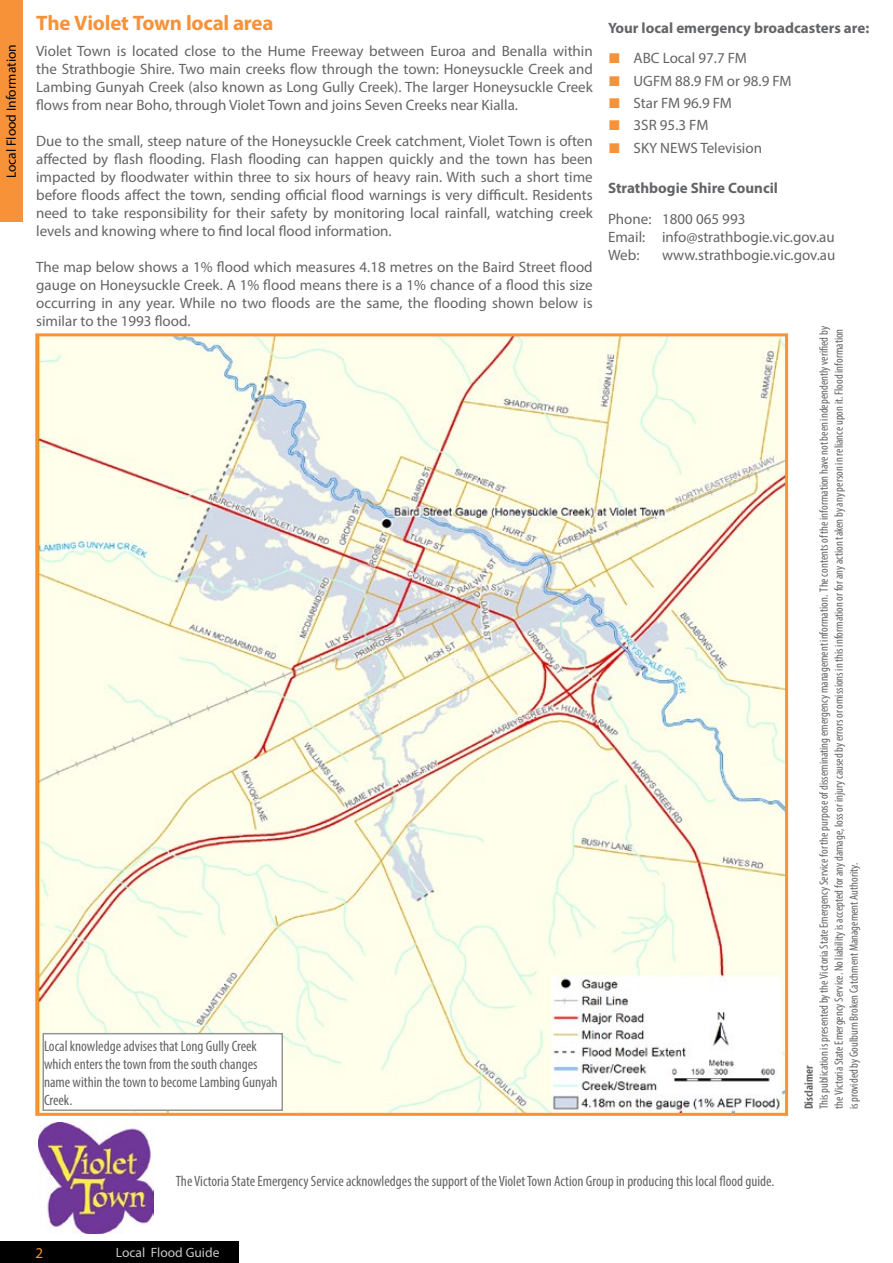
<style>
.page{position:relative;width:893px;height:1263px;background:#fff}
.page>*{position:absolute;margin:0;border:0;box-sizing:border-box;transform-origin:0 0}
.t1{font:700 21px "Myriad Pro";letter-spacing:-.01em;color:#f79239}
.t2{font:15px/18px "Myriad Pro";color:#636466;text-align:justify}
.t3{font:condensed 15px/18px "Myriad Pro";color:#636466}
.t4{font:700 15px "Myriad Pro";color:#636466}
.t5{font:15px "Myriad Pro";color:#f79239}
.t6{font:13.5px "Myriad Pro";color:#000}
.t7{font:13.5px "Myriad Pro";color:#c7c8ca}
.t8{font:condensed 12px/15px "Myriad Pro";color:#636466}
.t9{font:700 condensed 12px "Myriad Pro";letter-spacing:.005em;color:#636466}
.s1{font-family:"Arial";font-size:21px;color:#f79239}
</style>
<div class="page">
<div style="left:0;top:0;width:23px;height:221px;background:#f79239"></div>
<div style="left:0;top:1241px;width:238px;height:22px;background:#000"></div>
<img style="left:39px;top:337px;width:745px;height:775px">
<div style="left:35px;top:333px;width:753px;height:783px;border:3px solid #f79239"></div>
<div style="left:43px;top:1034px;width:239px;height:76px;background:#fff"></div>
<div style="left:43px;top:1033px;width:240px;height:78px;border:2px solid #939598"></div>
<img style="left:38px;top:1122px;width:116px;height:112px">
<p class="t6" style="left:3px;top:178px;width:135px;rotate:-90deg">Local Flood Information</p>
<h1 class="t1" style="left:36px;top:9px;width:239px">The Violet Town local area</h1>
<p class="t2" style="left:36px;top:42px;width:558px">Violet Town is located close to the Hume Freeway between Euroa and Benalla within the Strathbogie Shire. Two main creeks flow through the town: Honeysuckle Creek and Lambing Gunyah Creek (also known as Long Gully Creek). The larger Honeysuckle Creek flows from near Boho, through Violet Town and joins Seven Creeks near Kialla.</p>
<p class="t2" style="left:36px;top:132px;width:558px">Due to the small, steep nature of the Honeysuckle Creek catchment, Violet Town is often affected by flash flooding. Flash flooding can happen quickly and the town has been impacted by floodwater within three to six hours of heavy rain. With such a short time before floods affect the town, sending official flood warnings is very difficult. Residents need to take responsibility for their safety by monitoring local rainfall, watching creek levels and knowing where to find local flood information.</p>
<p class="t2" style="left:36px;top:258px;width:558px">The map below shows a 1% flood which measures 4.18 metres on the Baird Street flood gauge on Honeysuckle Creek. A 1% flood means there is a 1% chance of a flood this size occurring in any year. While no two floods are the same, the flooding shown below is similar to the 1993 flood.</p>
<p class="t3" style="left:44px;top:1036px;width:235px">Local knowledge advises that Long Gully Creek which enters the town from the south changes name within the town to become Lambing Gunyah Creek.</p>
<p class="t4" style="left:608px;top:18px;width:263px">Your local emergency broadcasters are:</p>
<p class="t2" style="left:608px;top:49px;width:140px"><span class="s1">■</span> ABC Local 97.7 FM</p>
<p class="t2" style="left:608px;top:71px;width:185px"><span class="s1">■</span> UGFM 88.9 FM or 98.9 FM</p>
<p class="t2" style="left:608px;top:94px;width:125px"><span class="s1">■</span> Star FM 96.9 FM</p>
<p class="t2" style="left:608px;top:116px;width:102px"><span class="s1">■</span> 3SR 95.3 FM</p>
<p class="t2" style="left:608px;top:138px;width:155px"><span class="s1">■</span> SKY NEWS Television</p>
<p class="t4" style="left:608px;top:178px;width:172px">Strathbogie Shire Council</p>
<p class="t2" style="left:608px;top:209px;width:228px;text-align:left">Phone: 1800 065 993<br>Email: info@strathbogie.vic.gov.au<br>Web:</p>
<p class="t2" style="left:662px;top:245px;width:175px">www.strathbogie.vic.gov.au</p>
<p class="t8" style="left:816px;top:1109px;width:785px;rotate:-90deg">This publication is presented by the Victoria State Emergency Service for the purpose of disseminating emergency management information. The contents of the information have not been independently verified by the Victoria State Emergency Service. No liability is accepted for any damage, loss or injury caused by errors or omissions in this information or for any action taken by any person in reliance upon it. Flood information is provided by Goulburn Broken Catchment Management Authority.</p>
<p class="t9" style="left:801px;top:1109px;width:46px;rotate:-90deg">Disclaimer</p>
<p class="t3" style="left:176px;top:1172px;width:600px">The Victoria State Emergency Service acknowledges the support of the Violet Town Action Group in producing this local flood guide.</p>
<p class="t5" style="left:36px;top:1243px;width:9px">2</p>
<p class="t7" style="left:116px;top:1244px;width:105px">Local Flood Guide</p>
</div>
